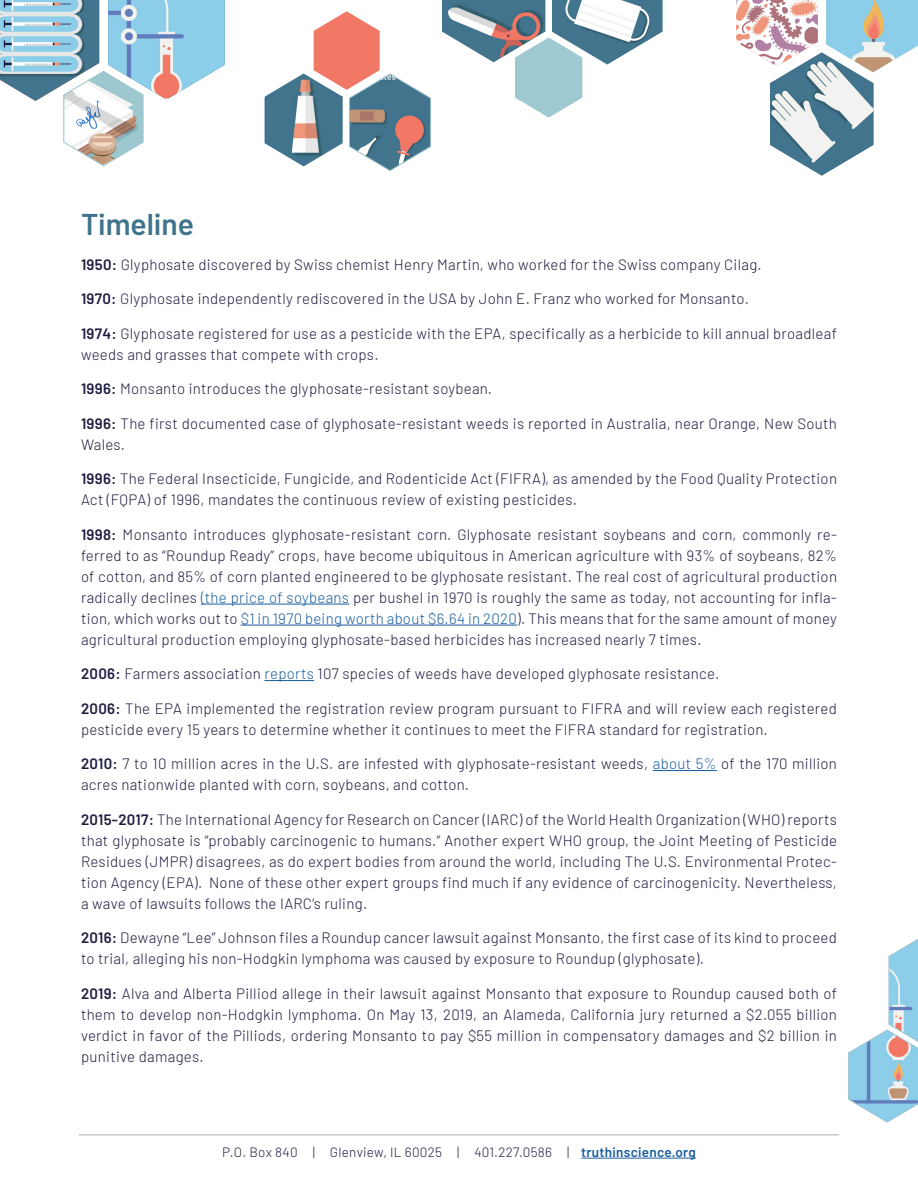
<style>
.page{position:relative;width:918px;height:1188px;background:#fff}
.page>*{position:absolute;margin:0;border:0;box-sizing:border-box;transform-origin:0 0}
.t1{font:600 30px "Barlow";color:#40738c}
.body{font:300 15px/21px "Barlow";letter-spacing:.02em;color:#1c1c40}
.body-2{font:300 13.5px "Barlow";letter-spacing:.02em;color:#1c1c40}
.s1{font-weight:600}
.s2{color:#175d9e}
.s3{font-weight:600;color:#175d9e}
</style>
<div class="page">
<hr style="left:201px;top:604px;width:148px;height:1px;background:#175d9e">
<hr style="left:241px;top:625px;width:276px;height:1px;background:#175d9e">
<hr style="left:264px;top:680px;width:50px;height:1px;background:#175d9e">
<hr style="left:653px;top:770px;width:64px;height:1px;background:#175d9e">
<hr style="left:79px;top:1134px;width:760px;height:2px;background:#606079">
<svg style="left:493px;top:0;width:169px;height:118px"></svg>
<img style="left:442px;top:0;width:103px;height:62px">
<svg style="left:736px;top:0;width:138px;height:176px"></svg>
<img style="left:826px;top:0;width:92px;height:72px">
<svg style="left:265px;top:11px;width:166px;height:160px"></svg>
<svg style="left:848px;top:939px;width:70px;height:184px"></svg>
<hr style="left:581px;top:1158px;width:115px;height:1px;background:#175d9e">
<svg style="left:0;top:0;width:225px;height:166px"></svg>
<p class="t1" style="left:81px;top:203px;width:114px">Timeline</p>
<p class="body" style="left:81px;top:253px;width:682px"><span class="s1">1950:</span> Glyphosate discovered by Swiss chemist Henry Martin, who worked for the Swiss company Cilag.</p>
<p class="body" style="left:81px;top:287px;width:669px"><span class="s1">1970:</span> Glyphosate independently rediscovered in the USA by John E. Franz who worked for Monsanto.</p>
<p class="body" style="left:81px;top:322px;width:757px"><span class="s1">1974:</span> Glyphosate registered for use as a pesticide with the EPA, specifically as a herbicide to kill annual broadleaf weeds and grasses that compete with crops.</p>
<p class="body" style="left:81px;top:377px;width:413px"><span class="s1">1996:</span> Monsanto introduces the glyphosate-resistant soybean.</p>
<p class="body" style="left:81px;top:412px;width:757px"><span class="s1">1996:</span> The first documented case of glyphosate-resistant weeds is reported in Australia, near Orange, New South<br>Wales.</p>
<p class="body" style="left:81px;top:467px;width:758px"><span class="s1">1996:</span> The Federal Insecticide, Fungicide, and Rodenticide Act (FIFRA), as amended by the Food Quality Protection<br>Act (FQPA) of 1996, mandates the continuous review of existing pesticides.</p>
<p class="body" style="left:81px;top:523px;width:758px;text-align:justify"><span class="s1">1998:</span> Monsanto introduces glyphosate-resistant corn. Glyphosate resistant soybeans and corn, commonly re&shy;ferred to as “Roundup Ready” crops, have become ubiquitous in American agriculture with 93% of soybeans, 82% of cotton, and 85% of corn planted engineered to be glyphosate resistant. The real cost of agricultural production radically declines <span class="s2">(the price of soybeans</span> per bushel in 1970 is roughly the same as today, not accounting for infla&shy;tion, which works out to <span class="s2">$1 in 1970 being worth about $6.64 in 2020</span>). This means that for the same amount of money agricultural production employing glyphosate-based herbicides has increased nearly 7 times.</p>
<p class="body" style="left:81px;top:662px;width:640px"><span class="s1">2006:</span> Farmers association <span class="s2">reports</span> 107 species of weeds have developed glyphosate resistance.</p>
<p class="body" style="left:81px;top:697px;width:757px"><span class="s1">2006:</span> The EPA implemented the registration review program pursuant to FIFRA and will review each registered pesticide every 15 years to determine whether it continues to meet the FIFRA standard for registration.</p>
<p class="body" style="left:81px;top:752px;width:757px"><span class="s1">2010:</span> 7 to 10 million acres in the U.S. are infested with glyphosate-resistant weeds, <span class="s2">about 5%</span> of the 170 million acres nationwide planted with corn, soybeans, and cotton.</p>
<p class="body" style="left:81px;top:808px;width:758px;text-align:justify"><span class="s1">2015-2017:</span> The International Agency for Research on Cancer (IARC) of the World Health Organization (WHO) reports that glyphosate is “probably carcinogenic to humans.” Another expert WHO group, the Joint Meeting of Pesticide Residues (JMPR) disagrees, as do expert bodies from around the world, including The U.S. Environmental Protec&shy;tion Agency (EPA). None of these other expert groups find much if any evidence of carcinogenicity. Nevertheless, a wave of lawsuits follows the IARC’s ruling.</p>
<p class="body" style="left:81px;top:926px;width:757px"><span class="s1">2016:</span> Dewayne “Lee” Johnson files a Roundup cancer lawsuit against Monsanto, the first case of its kind to proceed to trial, alleging his non-Hodgkin lymphoma was caused by exposure to Roundup (glyphosate).</p>
<p class="body" style="left:81px;top:982px;width:758px;text-align:justify"><span class="s1">2019:</span> Alva and Alberta Pilliod allege in their lawsuit against Monsanto that exposure to Roundup caused both of them to develop non-Hodgkin lymphoma. On May 13, 2019, an Alameda, California jury returned a $2.055 billion verdict in favor of the Pilliods, ordering Monsanto to pay $55 million in compensatory damages and $2 billion in punitive damages.</p>
<p class="body-2" style="left:222px;top:1143px;width:475px">P.O. Box 840 | Glenview, IL 60025 | 401.227.0586 | <span class="s3">truthinscience.org</span></p>
</div>
